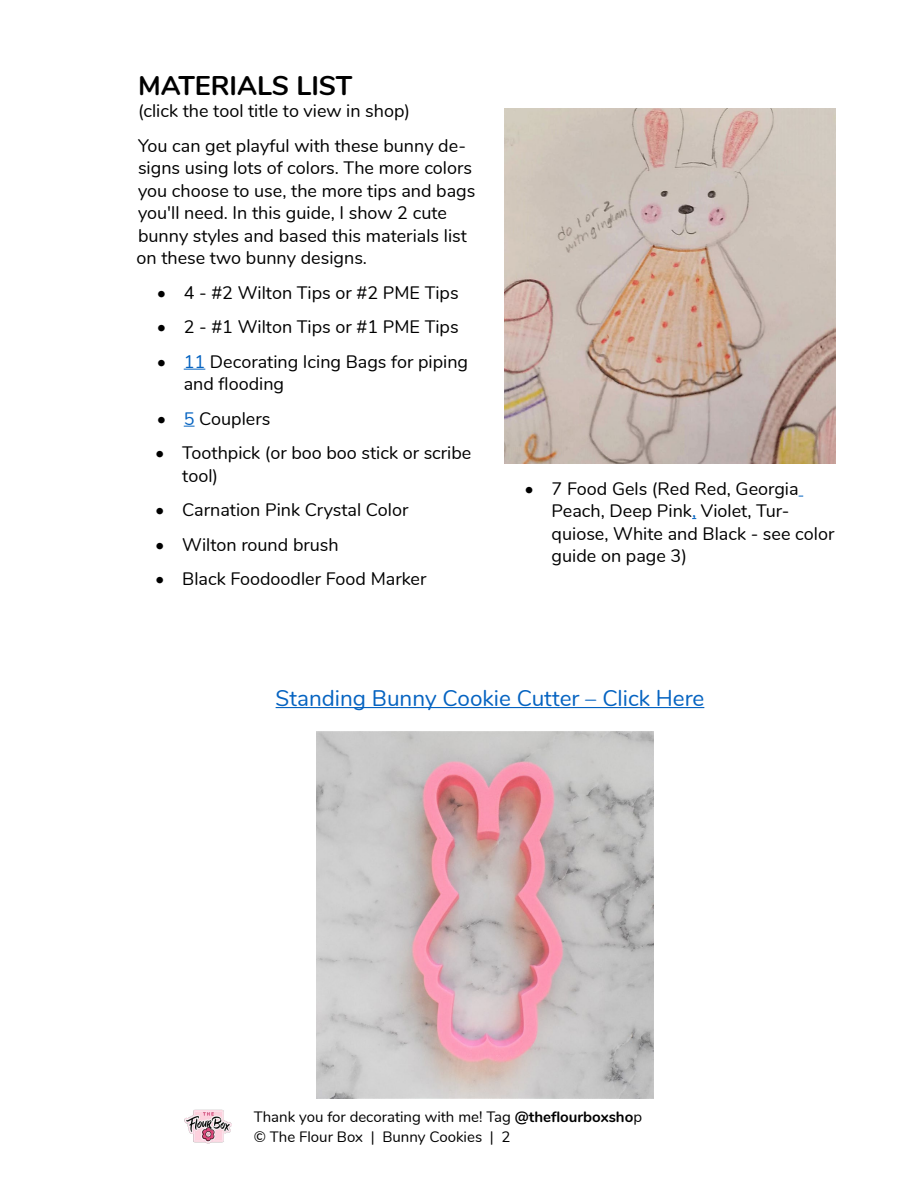
<style>
.page{position:relative;width:918px;height:1188px;background:#fff}
.page>*{position:absolute;margin:0;border:0;box-sizing:border-box;transform-origin:0 0}
.t1{font:700 27px "Nunito";color:#000}
.t2{font:22.5px "Nunito";color:#0563c1}
.t3{font:18px/22.5px "Nunito";color:#000}
.t4{font:15px/19.5px "Nunito";color:#000}
.s1{color:#0563c1}
.s2{font-weight:700}
</style>
<div class="page">
<img style="left:184px;top:1109px;width:47px;height:35px">
<img style="left:317px;top:732px;width:336px;height:366px">
<svg style="left:184px;top:369px;width:21px;height:1px"></svg>
<hr style="left:276px;top:707px;width:428px;height:1px;background:#0563c1">
<img style="left:504px;top:108px;width:331px;height:355px">
<p class="t1" style="left:138px;top:66px;width:216px">MATERIALS LIST</p>
<p class="t3" style="left:138px;top:99px;width:274px">(click the tool title to view in shop)</p>
<p class="t3" style="left:136px;top:133px;width:340px">You can get playful with these bunny de&shy;signs using lots of colors. The more colors you choose to use, the more tips and bags you'll need. In this guide, I show 2 cute bunny styles and based this materials list on these two bunny designs.</p>
<p class="t3" style="left:157px;top:280px;width:303px">• 4 - #2 Wilton Tips or #2 PME Tips</p>
<p class="t3" style="left:157px;top:315px;width:303px">• 2 - #1 Wilton Tips or #1 PME Tips</p>
<p class="t3" style="left:184px;top:349px;width:286px;text-indent:-27px">• <span class="s1">11</span> Decorating Icing Bags for piping and flooding</p>
<p class="t3" style="left:157px;top:406px;width:115px">• <span class="s1">5</span> Couplers</p>
<p class="t3" style="left:182px;top:441px;width:291px;text-indent:-27px">• Toothpick (or boo boo stick or scribe tool)</p>
<p class="t3" style="left:155px;top:498px;width:255px">• Carnation Pink Crystal Color</p>
<p class="t3" style="left:155px;top:532px;width:185px">• Wilton round brush</p>
<p class="t3" style="left:155px;top:567px;width:273px">• Black Foodoodler Food Marker</p>
<p class="t3" style="left:552px;top:476px;width:284px;text-indent:-27px">• 7 Food Gels (Red Red, Georgia<br>Peach, Deep Pink<span class="s1">,</span> Violet, Tur&shy;quiose, White and Black - see color guide on page 3)</p>
<p class="t2" style="left:276px;top:682px;width:430px">Standing Bunny Cookie Cutter – Click Here</p>
<p class="t4" style="left:254px;top:1106px;width:390px">Thank you for decorating with me! Tag <span class="s2">@theflourboxsho</span>p © The Flour Box | Bunny Cookies | 2</p>
</div>
